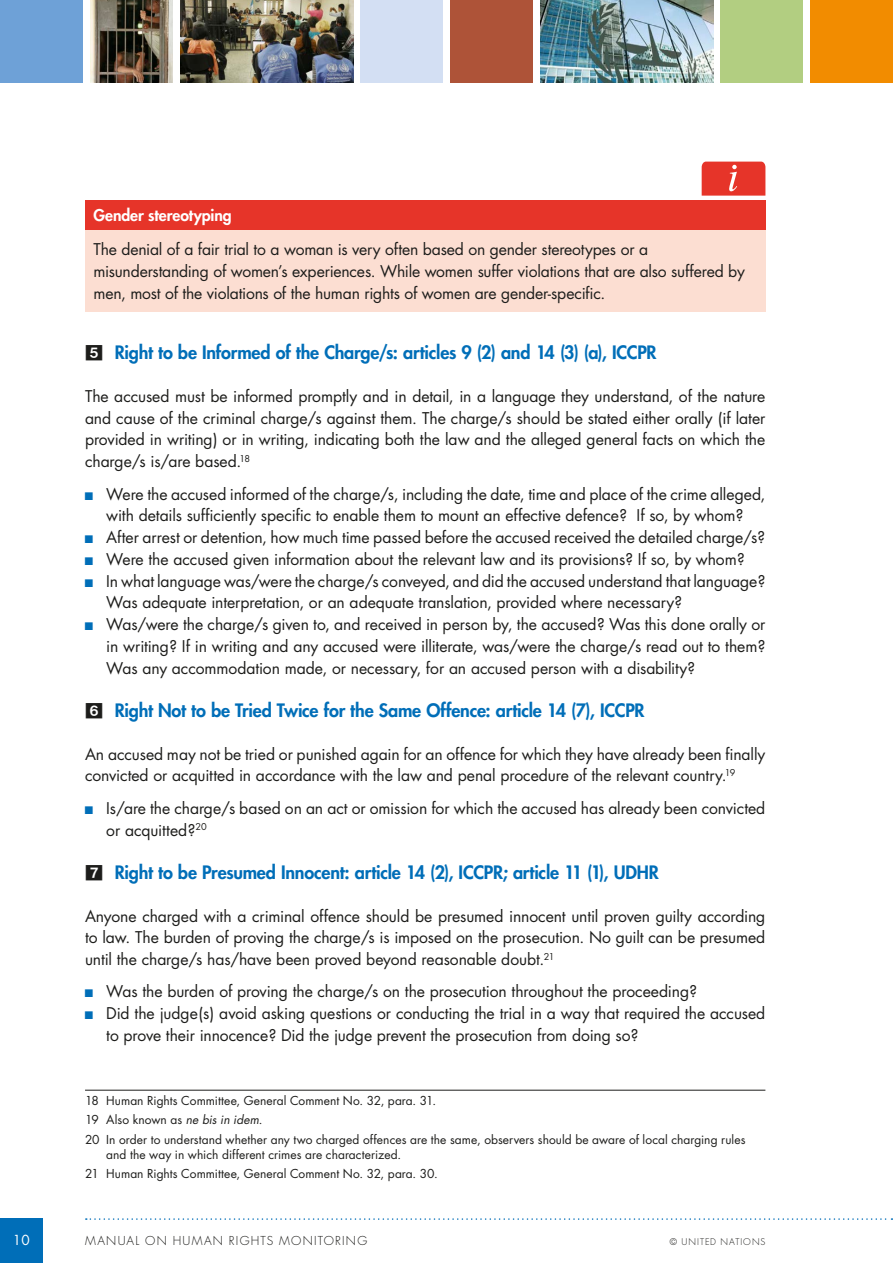
<style>
.page{position:relative;width:893px;height:1263px;background:#fff}
.page>*{position:absolute;margin:0;border:0;box-sizing:border-box;transform-origin:0 0}
.t1{font:800 18px "Futura";letter-spacing:-.01em;color:#006eb8}
.t2{font:15.75px/21.8px "Futura";letter-spacing:-.005em;color:#1d1d1b}
.t3{font:800 15.75px "Futura";letter-spacing:-.005em;color:#fff}
.t4{font:13.5px "Futura";color:#fff}
.t5{font:12px/19.2px "Futura";letter-spacing:.005em;color:#1d1d1b}
.t6{font:300 12px "Futura";letter-spacing:.1em;color:#1d1d1b}
.t7{font:300 9px "Futura";letter-spacing:.11em;color:#1d1d1b}
.s1{font-family:"Bundesbahn Pi One";font-weight:400;color:#1d1d1b}
.s2{font-style:italic}
</style>
<div class="page">
<div style="left:0;top:1218px;width:43px;height:45px;background:#006eb8"></div>
<svg style="left:86px;top:1218px;width:806px;height:2px"></svg>
<div style="left:810px;top:0;width:83px;height:83px;background:#f28c00"></div>
<div style="left:451px;top:0;width:82px;height:83px;background:#ae5338"></div>
<img style="left:180px;top:0;width:173px;height:83px">
<img style="left:541px;top:0;width:172px;height:83px">
<div style="left:720px;top:0;width:83px;height:83px;background:#b2ce81"></div>
<div style="left:360px;top:0;width:83px;height:83px;background:#d3dff3"></div>
<img style="left:90px;top:0;width:83px;height:83px">
<hr style="left:892px;top:0;width:1px;height:83px;background:#6ea1d7">
<div style="left:0;top:0;width:83px;height:83px;background:#6ea1d7"></div>
<div style="left:85px;top:200px;width:680px;height:30px;background:#e63429"></div>
<div style="left:85px;top:230px;width:680px;height:81px;background:#fcded2"></div>
<hr style="left:85px;top:1090px;width:680px;height:1px;background:#1d1d1b">
<svg style="left:702px;top:162px;width:63px;height:34px;background:#e73f34"></svg>
<p class="t3" style="left:94px;top:205px;width:140px">Gender stereotyping</p>
<p class="t2" style="left:94px;top:239px;width:653px">The denial of a fair trial to a woman is very often based on gender stereotypes or a misunderstanding of women’s experiences. While women suffer violations that are also suffered by men, most of the violations of the human rights of women are gender-specific.</p>
<p class="t1" style="left:85px;top:341px;width:573px"><span class="s1">5</span> Right to be Informed of the Charge/s: articles 9 (2) and 14 (3) (a), ICCPR</p>
<p class="t2" style="left:85px;top:385px;width:682px;text-align:justify">The accused must be informed promptly and in detail, in a language they understand, of the nature and cause of the criminal charge/s against them. The charge/s should be stated either orally (if later provided in writing) or in writing, indicating both the law and the alleged general facts on which the charge/s is/are based.<sup>18</sup></p>
<p class="t2" style="left:106px;top:483px;width:661px">Were the accused informed of the charge/s, including the date, time and place of the crime alleged, with details sufficiently specific to enable them to mount an effective defence? If so, by whom?<br>After arrest or detention, how much time passed before the accused received the detailed charge/s?<br>Were the accused given information about the relevant law and its provisions? If so, by whom?<br>In what language was/were the charge/s conveyed, and did the accused understand that language?<br>Was adequate interpretation, or an adequate translation, provided where necessary?<br>Was/were the charge/s given to, and received in person by, the accused? Was this done orally or in writing? If in writing and any accused were illiterate, was/were the charge/s read out to them?<br>Was any accommodation made, or necessary, for an accused person with a disability?</p>
<p class="t1" style="left:85px;top:699px;width:561px"><span class="s1">6</span> Right Not to be Tried Twice for the Same Offence: article 14 (7), ICCPR</p>
<p class="t2" style="left:85px;top:743px;width:682px">An accused may not be tried or punished again for an offence for which they have already been finally convicted or acquitted in accordance with the law and penal procedure of the relevant country.<sup>19</sup></p>
<p class="t2" style="left:106px;top:797px;width:661px">Is/are the charge/s based on an act or omission for which the accused has already been convicted or acquitted?<sup>20</sup></p>
<p class="t1" style="left:85px;top:860px;width:575px"><span class="s1">7</span> Right to be Presumed Innocent: article 14 (2), ICCPR; article 11 (1), UDHR</p>
<p class="t2" style="left:85px;top:905px;width:682px;text-align:justify">Anyone charged with a criminal offence should be presumed innocent until proven guilty according to law. The burden of proving the charge/s is imposed on the prosecution. No guilt can be presumed until the charge/s has/have been proved beyond reasonable doubt.<sup>21</sup></p>
<p class="t2" style="left:106px;top:981px;width:660px">Was the burden of proving the charge/s on the prosecution throughout the proceeding?<br>Did the judge(s) avoid asking questions or conducting the trial in a way that required the accused to prove their innocence? Did the judge prevent the prosecution from doing so?</p>
<p class="t5" style="left:85px;top:1091px;width:662px">18 Human Rights Committee, General Comment No. 32, para. 31.<br>19 Also known as <span class="s2">ne bis in idem</span>.<br>20 In order to understand whether any two charged offences are the same, observers should be aware of local charging rules</p>
<p class="t5" style="left:85px;top:1145px;width:354px;text-indent:21px">and the way in which different crimes are characterized.<br>21 Human Rights Committee, General Comment No. 32, para. 30.</p>
<p class="t4" style="left:13px;top:1231px;width:19px">10</p>
<p class="t6" style="left:85px;top:1233px;width:284px">MANUAL ON HUMAN RIGHTS MONITORING</p>
<p class="t7" style="left:670px;top:1236px;width:97px">© UNITED NATIONS</p>
</div>
